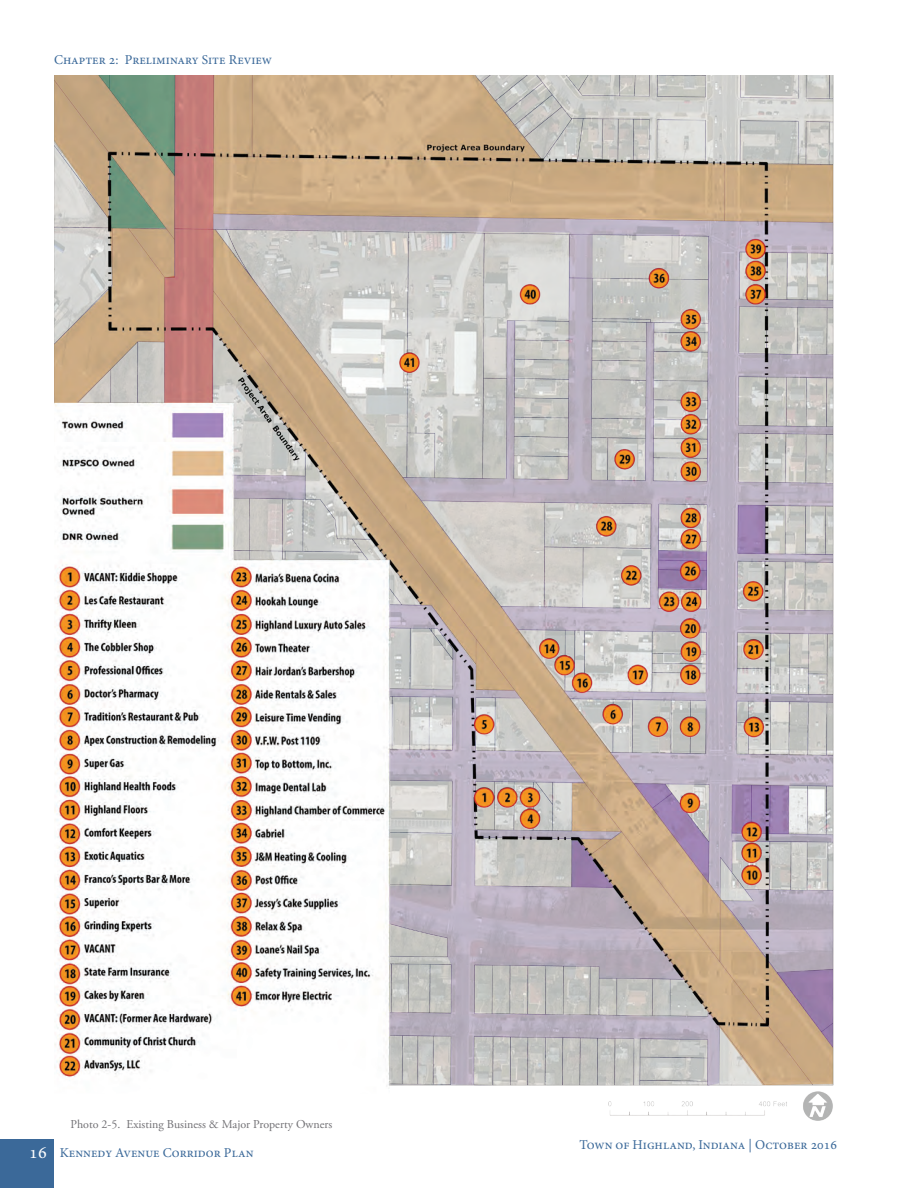
<style>
.page{position:relative;width:918px;height:1188px;background:#fff}
.page>*{position:absolute;margin:0;border:0;box-sizing:border-box;transform-origin:0 0}
.t1{font:18px "Minion Pro";color:#fff}
.t2{font:13.5px "Minion Pro";color:#3b6999}
.t3{font:12px "Adobe Garamond Pro";color:#717074}
</style>
<div class="page">
<img style="left:54px;top:75px;width:780px;height:1046px">
<div style="left:0;top:1139px;width:54px;height:49px;background:#3b6999"></div>
<p class="t2" style="left:54px;top:50px;width:220px">Chapter 2: Preliminary Site Review</p>
<h1 class="t1" style="left:29px;top:1140px;width:19px">16</h1>
<p class="t3" style="left:71px;top:1117px;width:263px">Photo 2-5. Existing Business &amp; Major Property Owners</p>
<p class="t2" style="left:60px;top:1143px;width:195px">Kennedy Avenue Corridor Plan</p>
<p class="t2" style="left:580px;top:1136px;width:259px">Town of Highland, Indiana | October 2016</p>
</div>
